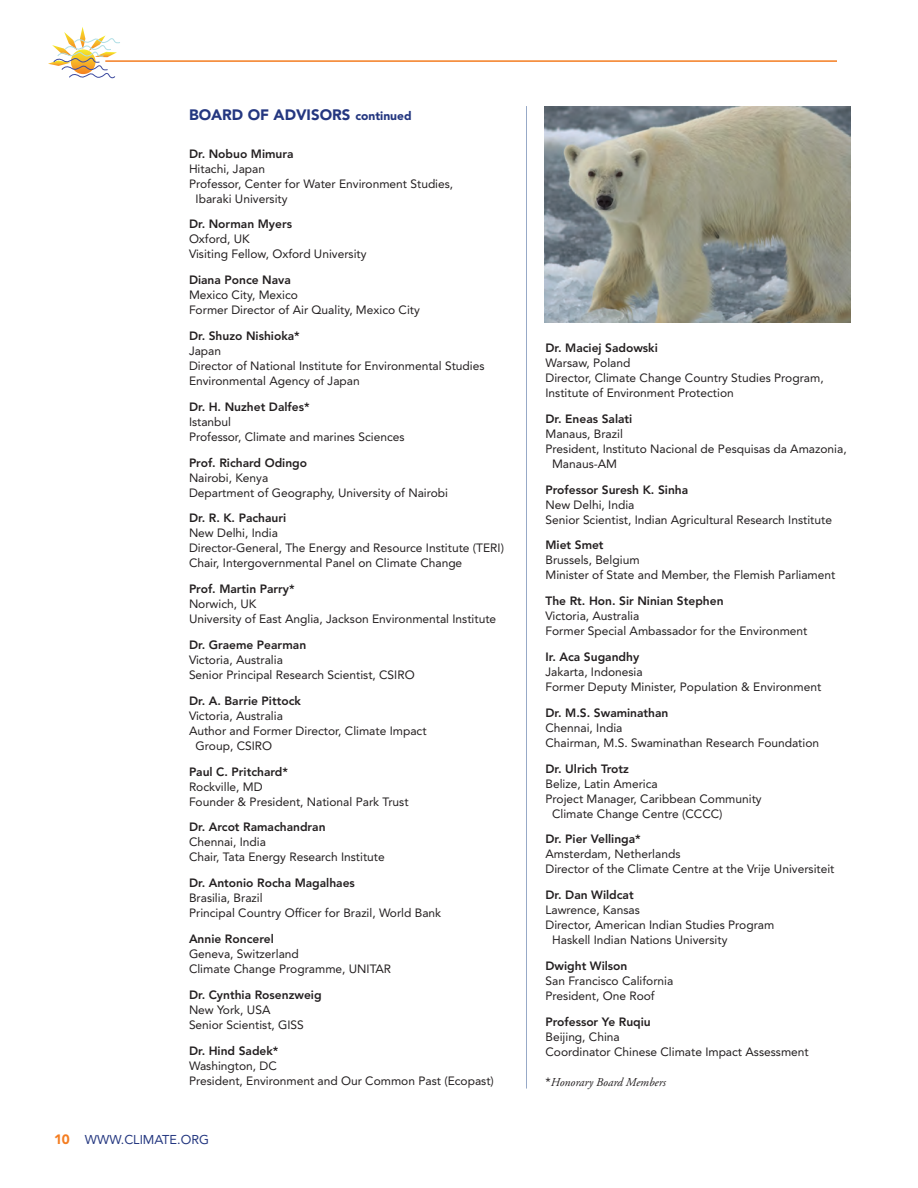
<style>
.page{position:relative;width:918px;height:1188px;background:#fff}
.page>*{position:absolute;margin:0;border:0;box-sizing:border-box;transform-origin:0 0}
.t1{font:900 15px "Avenir";color:#243780}
.t2{font:12.75px "Avenir";color:#243780}
.t3{font:12px/15px "Avenir";color:#231f20}
.t4{font:800 12px "Avenir";color:#231f20}
.t5{font:italic 12px "Adobe Garamond";color:#231f20}
.s1{font-size:12px}
.s2{font-weight:900;font-size:13.5px;color:#f47d21}
.s3{font-family:"Avenir";font-style:normal}
</style>
<div class="page">
<img style="left:545px;top:107px;width:305px;height:216px">
<hr style="left:105px;top:60px;width:732px;height:2px;background:#f47d21">
<svg style="left:48px;top:27px;width:72px;height:51px"></svg>
<hr style="left:526px;top:106px;width:1px;height:983px;background:#97a9c7">
<p class="t1" style="left:189px;top:109px;width:224px">BOARD OF ADVISORS <span class="s1">continued</span></p>
<p class="t4" style="left:189px;top:148px;width:106px">Dr. Nobuo Mimura</p>
<p class="t3" style="left:189px;top:162px;width:78px">Hitachi, Japan</p>
<p class="t3" style="left:189px;top:177px;width:266px">Professor, Center for Water Environment Studies,</p>
<p class="t3" style="left:196px;top:192px;width:93px">Ibaraki University</p>
<p class="t4" style="left:189px;top:219px;width:105px">Dr. Norman Myers</p>
<p class="t3" style="left:189px;top:233px;width:179px">Oxford, UK<br>Visiting Fellow, Oxford University</p>
<p class="t4" style="left:189px;top:275px;width:103px">Diana Ponce Nava</p>
<p class="t3" style="left:189px;top:289px;width:232px">Mexico City, Mexico<br>Former Director of Air Quality, Mexico City</p>
<p class="t4" style="left:189px;top:331px;width:112px">Dr. Shuzo Nishioka*</p>
<p class="t3" style="left:189px;top:344px;width:297px">Japan<br>Director of National Institute for Environmental Studies<br>Environmental Agency of Japan</p>
<p class="t4" style="left:189px;top:402px;width:122px">Dr. H. Nuzhet Dalfes*</p>
<p class="t3" style="left:189px;top:415px;width:217px">Istanbul<br>Professor, Climate and marines Sciences</p>
<p class="t4" style="left:189px;top:457px;width:120px">Prof. Richard Odingo</p>
<p class="t3" style="left:189px;top:471px;width:261px">Nairobi, Kenya<br>Department of Geography, University of Nairobi</p>
<p class="t4" style="left:189px;top:513px;width:99px">Dr. R. K. Pachauri</p>
<p class="t3" style="left:189px;top:527px;width:317px">New Delhi, India<br>Director-General, The Energy and Resource Institute (TERI)<br>Chair, Intergovernmental Panel on Climate Change</p>
<p class="t4" style="left:189px;top:584px;width:107px">Prof. Martin Parry*</p>
<p class="t3" style="left:189px;top:598px;width:309px">Norwich, UK<br>University of East Anglia, Jackson Environmental Institute</p>
<p class="t4" style="left:189px;top:640px;width:119px">Dr. Graeme Pearman</p>
<p class="t3" style="left:189px;top:653px;width:227px">Victoria, Australia<br>Senior Principal Research Scientist, CSIRO</p>
<p class="t4" style="left:189px;top:696px;width:113px">Dr. A. Barrie Pittock</p>
<p class="t3" style="left:189px;top:709px;width:95px">Victoria, Australia</p>
<p class="t3" style="left:189px;top:724px;width:239px">Author and Former Director, Climate Impact</p>
<p class="t3" style="left:196px;top:739px;width:78px">Group, CSIRO</p>
<p class="t4" style="left:189px;top:766px;width:101px">Paul C. Pritchard*</p>
<p class="t3" style="left:189px;top:780px;width:221px">Rockville, MD<br>Founder &amp; President, National Park Trust</p>
<p class="t4" style="left:189px;top:822px;width:138px">Dr. Arcot Ramachandran</p>
<p class="t3" style="left:189px;top:836px;width:197px">Chennai, India<br>Chair, Tata Energy Research Institute</p>
<p class="t4" style="left:189px;top:878px;width:167px">Dr. Antonio Rocha Magalhaes</p>
<p class="t3" style="left:189px;top:892px;width:254px">Brasilia, Brazil<br>Principal Country Officer for Brazil, World Bank</p>
<p class="t4" style="left:189px;top:934px;width:86px">Annie Roncerel</p>
<p class="t3" style="left:189px;top:947px;width:204px">Geneva, Switzerland<br>Climate Change Programme, UNITAR</p>
<p class="t4" style="left:189px;top:990px;width:134px">Dr. Cynthia Rosenzweig</p>
<p class="t3" style="left:189px;top:1003px;width:116px">New York, USA<br>Senior Scientist, GISS</p>
<p class="t4" style="left:189px;top:1045px;width:91px">Dr. Hind Sadek*</p>
<p class="t3" style="left:189px;top:1059px;width:306px">Washington, DC<br>President, Environment and Our Common Past (Ecopast)</p>
<p class="t2" style="left:54px;top:1135px;width:157px"><span class="s2">10</span> WWW.CLIMATE.ORG</p>
<p class="t4" style="left:545px;top:343px;width:114px">Dr. Maciej Sadowski</p>
<p class="t3" style="left:545px;top:356px;width:280px">Warsaw, Poland<br>Director, Climate Change Country Studies Program,<br>Institute of Environment Protection</p>
<p class="t4" style="left:545px;top:414px;width:88px">Dr. Eneas Salati</p>
<p class="t3" style="left:545px;top:427px;width:79px">Manaus, Brazil</p>
<p class="t3" style="left:545px;top:442px;width:303px">President, Instituto Nacional de Pesquisas da Amazonia,</p>
<p class="t3" style="left:552px;top:457px;width:67px">Manaus-AM</p>
<p class="t4" style="left:545px;top:484px;width:144px">Professor Suresh K. Sinha</p>
<p class="t3" style="left:545px;top:498px;width:288px">New Delhi, India<br>Senior Scientist, Indian Agricultural Research Institute</p>
<p class="t4" style="left:545px;top:540px;width:60px">Miet Smet</p>
<p class="t3" style="left:545px;top:554px;width:291px">Brussels, Belgium<br>Minister of State and Member, the Flemish Parliament</p>
<p class="t4" style="left:545px;top:596px;width:180px">The Rt. Hon. Sir Ninian Stephen</p>
<p class="t3" style="left:545px;top:609px;width:264px">Victoria, Australia<br>Former Special Ambassador for the Environment</p>
<p class="t4" style="left:545px;top:652px;width:95px">Ir. Aca Sugandhy</p>
<p class="t3" style="left:545px;top:665px;width:277px">Jakarta, Indonesia<br>Former Deputy Minister, Population &amp; Environment</p>
<p class="t4" style="left:545px;top:708px;width:125px">Dr. M.S. Swaminathan</p>
<p class="t3" style="left:545px;top:721px;width:275px">Chennai, India<br>Chairman, M.S. Swaminathan Research Foundation</p>
<p class="t4" style="left:545px;top:763px;width:85px">Dr. Ulrich Trotz</p>
<p class="t3" style="left:545px;top:777px;width:114px">Belize, Latin America</p>
<p class="t3" style="left:545px;top:792px;width:218px">Project Manager, Caribbean Community</p>
<p class="t3" style="left:552px;top:807px;width:172px">Climate Change Centre (CCCC)</p>
<p class="t4" style="left:545px;top:834px;width:97px">Dr. Pier Vellinga*</p>
<p class="t3" style="left:545px;top:848px;width:291px">Amsterdam, Netherlands<br>Director of the Climate Centre at the Vrije Universiteit</p>
<p class="t4" style="left:545px;top:890px;width:90px">Dr. Dan Wildcat</p>
<p class="t3" style="left:545px;top:903px;width:96px">Lawrence, Kansas</p>
<p class="t3" style="left:545px;top:918px;width:230px">Director, American Indian Studies Program</p>
<p class="t3" style="left:552px;top:933px;width:177px">Haskell Indian Nations University</p>
<p class="t4" style="left:545px;top:961px;width:83px">Dwight Wilson</p>
<p class="t3" style="left:545px;top:974px;width:129px">San Francisco California<br>President, One Roof</p>
<p class="t4" style="left:545px;top:1017px;width:107px">Professor Ye Ruqiu</p>
<p class="t3" style="left:545px;top:1030px;width:265px">Beijing, China<br>Coordinator Chinese Climate Impact Assessment</p>
<p class="t5" style="left:545px;top:1077px;width:122px"><span class="s3">*</span>Honorary Board Members</p>
</div>
